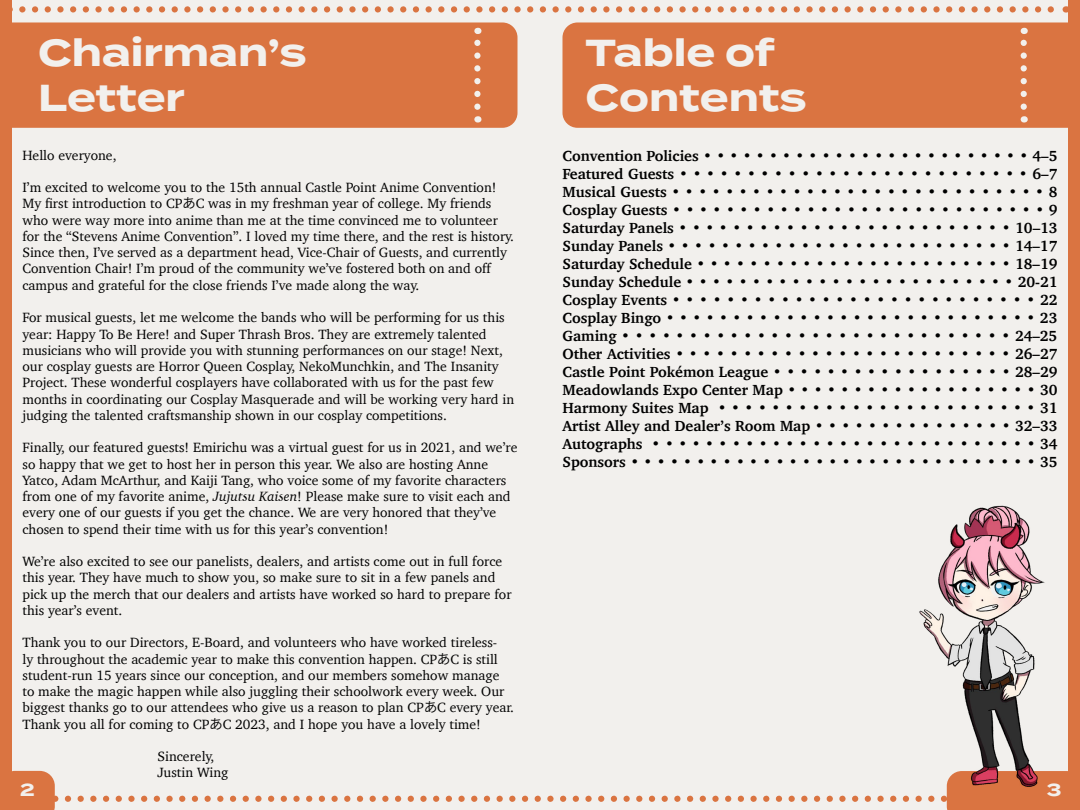
<style>
.page{position:relative;width:1080px;height:810px;background:#f2f0ed}
.page>*{position:absolute;margin:0;border:0;box-sizing:border-box;transform-origin:0 0}
.t1{font:700 37.5px/45px "Termina";color:#f2f0ed}
.t2{font:700 17.5px "Termina";color:#f2f0ed}
.t3{font:700 15px/18px "Charter";color:#000;text-align:justify}
.t4{font:13.75px/16.2px "Charter";color:#000}
.s1{font-family:"Source Han Sans JP"}
.s2{font-style:italic}
</style>
<div class="page">
<div style="left:0;top:0;width:11px;height:810px;background:#da7441"></div>
<div style="left:1069px;top:0;width:11px;height:810px;background:#da7441"></div>
<svg style="left:11px;top:6px;width:1043px;height:7px"></svg>
<div style="left:11px;top:22px;width:507px;height:106px;background:#da7441"></div>
<div style="left:562px;top:22px;width:507px;height:106px;background:#da7441"></div>
<svg style="left:1021px;top:28px;width:6px;height:79px"></svg>
<svg style="left:474px;top:28px;width:7px;height:79px"></svg>
<svg style="left:11px;top:771px;width:1058px;height:39px"></svg>
<img style="left:910px;top:505px;width:140px;height:285px">
<h1 class="t1" style="left:38px;top:31px;width:270px">Chairman’s<br>Letter</h1>
<p class="t4" style="left:22px;top:147px;width:96px">Hello everyone,</p>
<p class="t4" style="left:22px;top:179px;width:493px">I’m excited to welcome you to the 15th annual Castle Point Anime Convention!<br>My first introduction to CP<span class="s1">あ</span>C was in my freshman year of college. My friends who were way more into anime than me at the time convinced me to volunteer for the “Stevens Anime Convention”. I loved my time there, and the rest is history.<br>Since then, I’ve served as a department head, Vice-Chair of Guests, and currently Convention Chair! I’m proud of the community we’ve fostered both on and off campus and grateful for the close friends I’ve made along the way.</p>
<p class="t4" style="left:22px;top:309px;width:493px">For musical guests, let me welcome the bands who will be performing for us this year: Happy To Be Here! and Super Thrash Bros. They are extremely talented musicians who will provide you with stunning performances on our stage! Next, our cosplay guests are Horror Queen Cosplay, NekoMunchkin, and The Insanity Project. These wonderful cosplayers have collaborated with us for the past few months in coordinating our Cosplay Masquerade and will be working very hard in judging the talented craftsmanship shown in our cosplay competitions.</p>
<p class="t4" style="left:22px;top:439px;width:497px">Finally, our featured guests! Emirichu was a virtual guest for us in 2021, and we’re so happy that we get to host her in person this year. We also are hosting Anne Yatco, Adam McArthur, and Kaiji Tang, who voice some of my favorite characters from one of my favorite anime, <span class="s2">Jujutsu Kaisen</span>! Please make sure to visit each and every one of our guests if you get the chance. We are very honored that they’ve chosen to spend their time with us for this year’s convention!</p>
<p class="t4" style="left:22px;top:553px;width:491px">We’re also excited to see our panelists, dealers, and artists come out in full force this year. They have much to show you, so make sure to sit in a few panels and pick up the merch that our dealers and artists have worked so hard to prepare for this year’s event.</p>
<p class="t4" style="left:22px;top:634px;width:493px">Thank you to our Directors, E-Board, and volunteers who have worked tireless-<br>ly throughout the academic year to make this convention happen. CP<span class="s1">あ</span>C is still student-run 15 years since our conception, and our members somehow manage to make the magic happen while also juggling their schoolwork every week. Our biggest thanks go to our attendees who give us a reason to plan CP<span class="s1">あ</span>C every year.<br>Thank you all for coming to CP<span class="s1">あ</span>C 2023, and I hope you have a lovely time!</p>
<p class="t4" style="left:158px;top:748px;width:72px">Sincerely,<br>Justin Wing</p>
<h1 class="t1" style="left:586px;top:31px;width:222px">Table of<br>Contents</h1>
<p class="t3" style="left:562px;top:147px;width:497px">Convention Policies • • • • • • • • • • • • • • • • • • • • • • • • • 4–5<br>Featured Guests • • • • • • • • • • • • • • • • • • • • • • • • • • 6–7<br>Musical Guests • • • • • • • • • • • • • • • • • • • • • • • • • • • • 8<br>Cosplay Guests • • • • • • • • • • • • • • • • • • • • • • • • • • • • 9<br>Saturday Panels • • • • • • • • • • • • • • • • • • • • • • • • • 10–13<br>Sunday Panels • • • • • • • • • • • • • • • • • • • • • • • • • • 14–17<br>Saturday Schedule • • • • • • • • • • • • • • • • • • • • • • • • 18–19<br>Sunday Schedule • • • • • • • • • • • • • • • • • • • • • • • • • 20-21<br>Cosplay Events • • • • • • • • • • • • • • • • • • • • • • • • • • • 22<br>Cosplay Bingo • • • • • • • • • • • • • • • • • • • • • • • • • • • • 23<br>Gaming • • • • • • • • • • • • • • • • • • • • • • • • • • • • • 24–25<br>Other Activities • • • • • • • • • • • • • • • • • • • • • • • • • 26–27<br>Castle Point Pokémon League • • • • • • • • • • • • • • • • • • 28–29<br>Meadowlands Expo Center Map • • • • • • • • • • • • • • • • • • • 30<br>Harmony Suites Map • • • • • • • • • • • • • • • • • • • • • • • • 31<br>Artist Alley and Dealer’s Room Map • • • • • • • • • • • • • • • 32–33<br>Autographs • • • • • • • • • • • • • • • • • • • • • • • • • • • • • 34<br>Sponsors • • • • • • • • • • • • • • • • • • • • • • • • • • • • • • • 35</p>
<p class="t2" style="left:20px;top:776px;width:16px">2</p>
<p class="t2" style="left:1047px;top:776px;width:16px">3</p>
</div>
